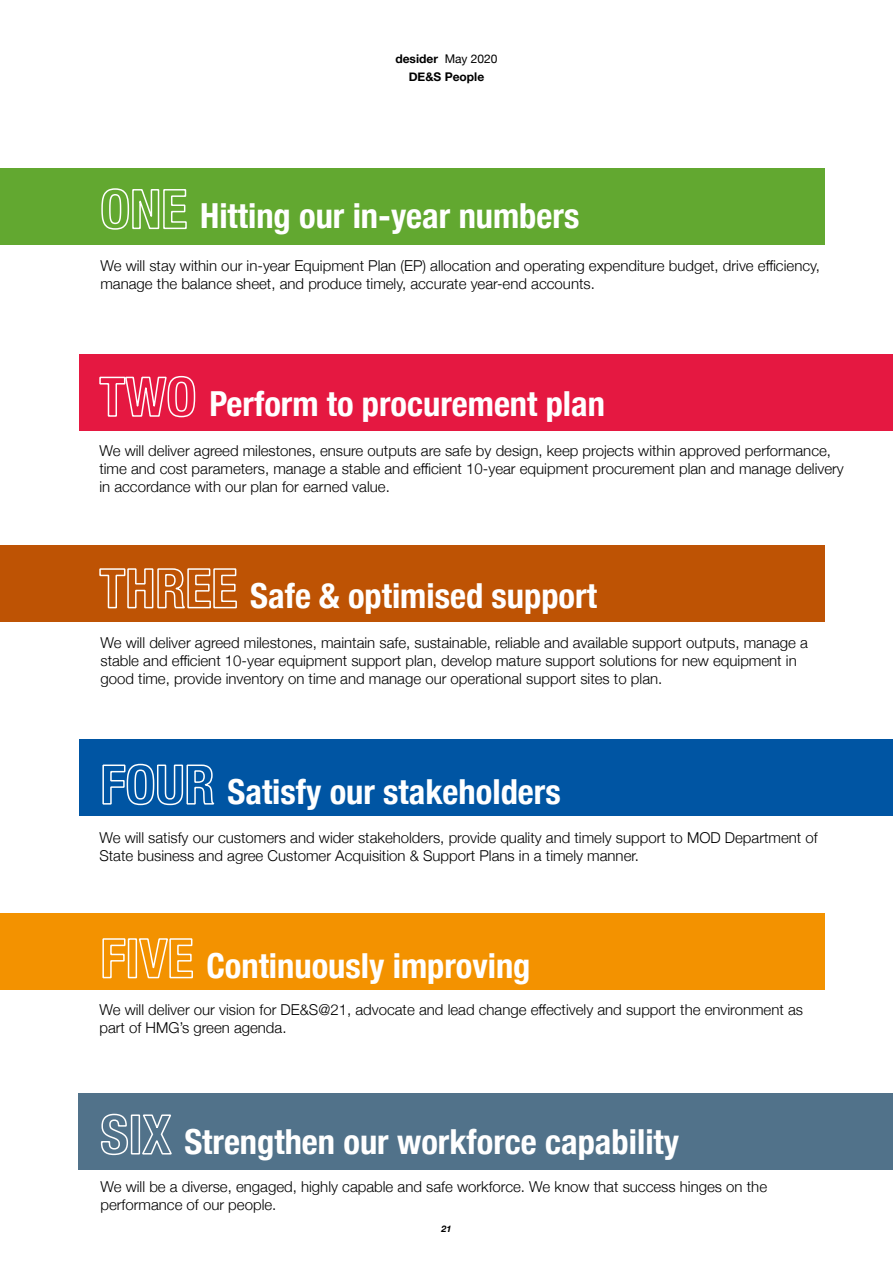
<style>
.page{position:relative;width:893px;height:1263px;background:#fff}
.page>*{position:absolute;margin:0;border:0;box-sizing:border-box;transform-origin:0 0}
.t1{font:700 condensed 34.5px "Helvetica Neue";color:#fff}
.t2{font:300 15px/18px "Helvetica Neue";color:#000}
.t3{font:700 12px/18.6px "Helvetica Neue";color:#000;text-align:center}
.t4{font:italic 700 9px "Helvetica Neue";color:#000}
.s1{font-weight:400}
.s2{font-size:54px}
</style>
<div class="page">
<div style="left:0;top:168px;width:824px;height:77px;background:#62a830"></div>
<div style="left:0;top:545px;width:825px;height:77px;background:#be5304"></div>
<div style="left:79px;top:740px;width:814px;height:76px;background:#0055a3"></div>
<div style="left:0;top:913px;width:824px;height:77px;background:#f39200"></div>
<div style="left:79px;top:1093px;width:814px;height:77px;background:#51728a"></div>
<div style="left:79px;top:354px;width:814px;height:76px;background:#e51841"></div>
<p class="t3" style="left:395px;top:49px;width:104px">desider <span class="s1">May 2020<br></span>DE&amp;S People</p>
<p class="t1" style="left:100px;top:187px;width:481px"><span class="s2">ONE</span> Hitting our in-year numbers</p>
<p class="t2" style="left:100px;top:255px;width:721px">We will stay within our in-year Equipment Plan (EP) allocation and operating expenditure budget, drive efficiency, manage the balance sheet, and produce timely, accurate year-end accounts.</p>
<p class="t1" style="left:99px;top:375px;width:507px"><span class="s2">TWO</span> Perform to procurement plan</p>
<p class="t2" style="left:99px;top:441px;width:746px">We will deliver agreed milestones, ensure outputs are safe by design, keep projects within approved performance, time and cost parameters, manage a stable and efficient 10-year equipment procurement plan and manage delivery in accordance with our plan for earned value.</p>
<p class="t1" style="left:99px;top:567px;width:499px"><span class="s2">THREE</span> Safe &amp; optimised support</p>
<p class="t2" style="left:100px;top:632px;width:709px">We will deliver agreed milestones, maintain safe, sustainable, reliable and available support outputs, manage a stable and efficient 10-year equipment support plan, develop mature support solutions for new equipment in good time, provide inventory on time and manage our operational support sites to plan.</p>
<p class="t1" style="left:100px;top:763px;width:462px"><span class="s2">FOUR</span> Satisfy our stakeholders</p>
<p class="t2" style="left:99px;top:828px;width:720px">We will satisfy our customers and wider stakeholders, provide quality and timely support to MOD Department of<br>State business and agree Customer Acquisition &amp; Support Plans in a timely manner.</p>
<p class="t1" style="left:100px;top:937px;width:432px"><span class="s2">FIVE</span> Continuously improving</p>
<p class="t2" style="left:99px;top:999px;width:705px">We will deliver our vision for DE&amp;S@21, advocate and lead change effectively and support the environment as part of HMG’s green agenda.</p>
<p class="t1" style="left:100px;top:1113px;width:580px"><span class="s2">SIX</span> Strengthen our workforce capability</p>
<p class="t2" style="left:100px;top:1176px;width:668px">We will be a diverse, engaged, highly capable and safe workforce. We know that success hinges on the performance of our people.</p>
<p class="t4" style="left:441px;top:1222px;width:12px">21</p>
</div>
